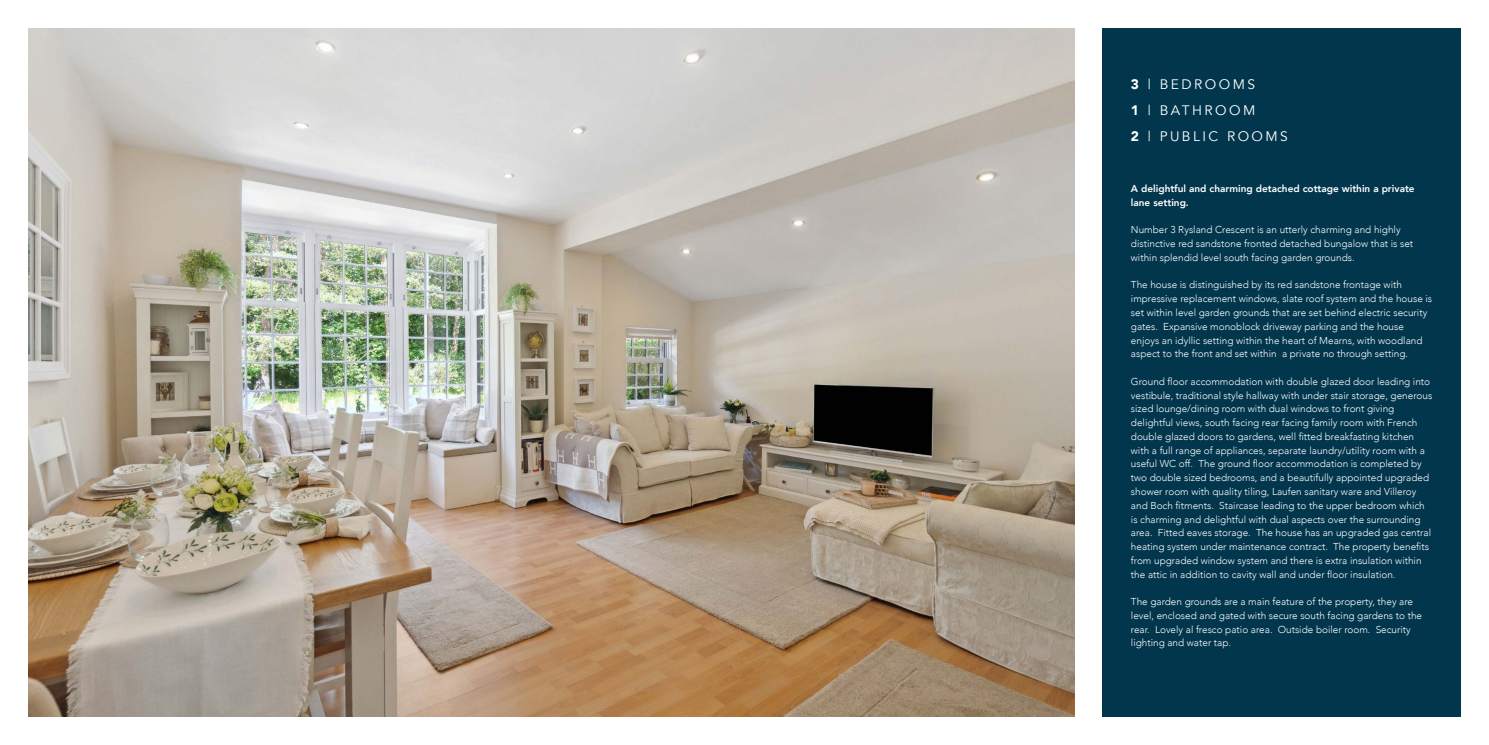
<style>
.page{position:relative;width:1489px;height:745px;background:#fff}
.page>*{position:absolute;margin:0;border:0;box-sizing:border-box;transform-origin:0 0}
.t1{font:13.75px "Avenir";letter-spacing:.18em;color:#fff}
.t2{font:300 10px/13.8px "Avenir";color:#fff}
.t3{font:800 10px/13.8px "Avenir";color:#fff}
.s1{font-weight:900}
</style>
<div class="page">
<div style="left:28px;top:28px;width:1432px;height:688px;background:#01364d"></div>
<div style="left:1074px;top:0;width:28px;height:744px;background:#fff"></div>
<img style="left:28px;top:28px;width:1046px;height:688px">
<p class="t1" style="left:1130px;top:75px;width:126px"><span class="s1">3</span> | BEDROOMS</p>
<p class="t1" style="left:1130px;top:102px;width:126px"><span class="s1">1</span> | BATHROOM</p>
<p class="t1" style="left:1130px;top:128px;width:158px"><span class="s1">2</span> | PUBLIC ROOMS</p>
<p class="t3" style="left:1130px;top:182px;width:285px">A delightful and charming detached cottage within a private lane setting.</p>
<p class="t2" style="left:1130px;top:223px;width:284px">Number 3 Rysland Crescent is an utterly charming and highly distinctive red sandstone fronted detached bungalow that is set within splendid level south facing garden grounds.</p>
<p class="t2" style="left:1130px;top:278px;width:303px">The house is distinguished by its red sandstone frontage with impressive replacement windows, slate roof system and the house is set within level garden grounds that are set behind electric security gates. Expansive monoblock driveway parking and the house enjoys an idyllic setting within the heart of Mearns, with woodland aspect to the front and set within a private no through setting.</p>
<p class="t2" style="left:1130px;top:374px;width:303px">Ground floor accommodation with double glazed door leading into vestibule, traditional style hallway with under stair storage, generous sized lounge/dining room with dual windows to front giving delightful views, south facing rear facing family room with French double glazed doors to gardens, well fitted breakfasting kitchen with a full range of appliances, separate laundry/utility room with a useful WC off. The ground floor accommodation is completed by two double sized bedrooms, and a beautifully appointed upgraded shower room with quality tiling, Laufen sanitary ware and Villeroy and Boch fitments. Staircase leading to the upper bedroom which is charming and delightful with dual aspects over the surrounding area. Fitted eaves storage. The house has an upgraded gas central heating system under maintenance contract. The property benefits from upgraded window system and there is extra insulation within the attic in addition to cavity wall and under floor insulation.</p>
<p class="t2" style="left:1130px;top:594px;width:293px">The garden grounds are a main feature of the property, they are level, enclosed and gated with secure south facing gardens to the rear. Lovely al fresco patio area. Outside boiler room. Security lighting and water tap.</p>
</div>
